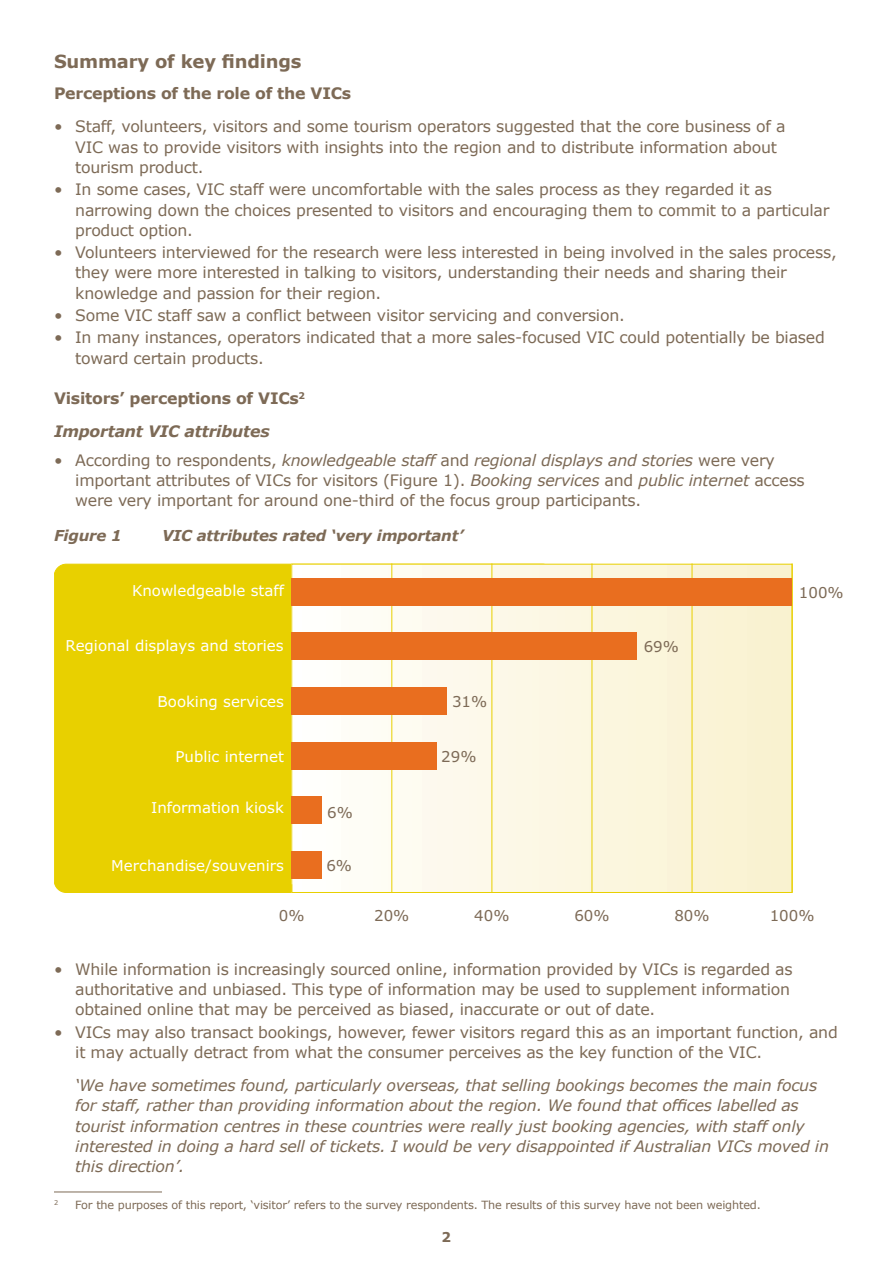
<style>
.page{position:relative;width:893px;height:1263px;background:#fff}
.page>*{position:absolute;margin:0;border:0;box-sizing:border-box;transform-origin:0 0}
.wis-h2-verdana{font:700 18px "Verdana";letter-spacing:-.01em;color:#7d6a56}
.wis-bullet{font:15.75px/20.2px "Verdana";letter-spacing:-.015em;color:#7d6a56}
.wis-bullet-3pt-below{font:15.75px/20.2px "Verdana";letter-spacing:-.015em;color:#7d6a56}
.wis_indent{font:italic 15.75px/20.2px "Verdana";letter-spacing:-.015em;color:#7d6a56}
.wis-h3{font:700 15.75px "Verdana";letter-spacing:-.015em;color:#7d6a56}
.wis_body{font:italic 700 15.75px "Verdana";letter-spacing:-.015em;color:#7d6a56}
.t1{font:15px "Verdana";color:#fff}
.wis-Table_headings{font:italic 700 15px "Verdana";letter-spacing:-.015em;color:#7d6a56}
.t2{font:15px "Verdana";color:#7d6a56}
.wis_body-2{font:700 13.5px "Verdana";color:#7d6a56}
.wis-footnote{font:11.25px "Verdana";letter-spacing:-.015em;color:#7d6a56}
.wis-footnote-2{font:6.6px "Verdana";color:#7d6a56}
.s1{font-style:italic}
</style>
<div class="page">
<hr style="left:54px;top:1192px;width:108px;height:1px;background:#7d6a56">
<div style="left:54px;top:564px;width:500px;height:328px;background:#e8d000;border-radius:12px"></div>
<div style="left:292px;top:564px;width:500px;height:328px;background:linear-gradient(to right,#fffefc,#f9f1ce)"></div>
<hr style="left:392px;top:563px;width:1px;height:329px;background:#e8d000">
<hr style="left:492px;top:563px;width:1px;height:329px;background:#e8d000">
<hr style="left:592px;top:563px;width:1px;height:329px;background:#e8d000">
<hr style="left:692px;top:563px;width:1px;height:329px;background:#e8d000">
<hr style="left:792px;top:563px;width:1px;height:329px;background:#e8d000">
<div style="left:292px;top:578px;width:500px;height:27px;background:#e96e1f"></div>
<div style="left:292px;top:632px;width:345px;height:28px;background:#e96e1f"></div>
<div style="left:292px;top:687px;width:155px;height:28px;background:#e96e1f"></div>
<div style="left:292px;top:742px;width:145px;height:27px;background:#e96e1f"></div>
<div style="left:292px;top:797px;width:30px;height:27px;background:#e96e1f"></div>
<div style="left:292px;top:851px;width:30px;height:28px;background:#e96e1f"></div>
<p class="wis-h2-verdana" style="left:54px;top:50px;width:249px">Summary of key findings</p>
<p class="wis-h3" style="left:54px;top:84px;width:299px">Perceptions of the role of the VICs</p>
<p class="wis-bullet" style="left:75px;top:116px;width:712px;text-indent:-21px">• Staff, volunteers, visitors and some tourism operators suggested that the core business of a<br>VIC was to provide visitors with insights into the region and to distribute information about tourism product.</p>
<p class="wis-bullet" style="left:75px;top:179px;width:756px;text-indent:-21px">• In some cases, VIC staff were uncomfortable with the sales process as they regarded it as narrowing down the choices presented to visitors and encouraging them to commit to a particular product option.</p>
<p class="wis-bullet" style="left:75px;top:242px;width:763px;text-indent:-21px">• Volunteers interviewed for the research were less interested in being involved in the sales process, they were more interested in talking to visitors, understanding their needs and sharing their knowledge and passion for their region.</p>
<p class="wis-bullet" style="left:54px;top:305px;width:572px">• Some VIC staff saw a conflict between visitor servicing and conversion.</p>
<p class="wis-bullet-3pt-below" style="left:75px;top:327px;width:751px;text-indent:-21px">• In many instances, operators indicated that a more sales-focused VIC could potentially be biased toward certain products.</p>
<p class="wis-h3" style="left:54px;top:388px;width:253px">Visitors’ perceptions of VICs<sup>2</sup></p>
<p class="wis_body" style="left:54px;top:421px;width:217px">Important VIC attributes</p>
<p class="wis-bullet-3pt-below" style="left:75px;top:449px;width:731px;text-indent:-21px">• According to respondents, <span class="s1">knowledgeable staff</span> and <span class="s1">regional displays and stories</span> were very important attributes of VICs for visitors (Figure 1). <span class="s1">Booking services</span> and <span class="s1">public internet</span> access were very important for around one-third of the focus group participants.</p>
<p class="wis-Table_headings" style="left:54px;top:526px;width:69px">Figure 1</p>
<p class="wis-Table_headings" style="left:162px;top:526px;width:303px">VIC attributes rated ‘very important’</p>
<p class="t1" style="left:132px;top:581px;width:153px">Knowledgeable staff</p>
<p class="t2" style="left:799px;top:583px;width:46px">100%</p>
<p class="t1" style="left:66px;top:636px;width:220px">Regional displays and stories</p>
<p class="t2" style="left:644px;top:637px;width:37px">69%</p>
<p class="t1" style="left:158px;top:692px;width:128px">Booking services</p>
<p class="t2" style="left:452px;top:692px;width:37px">31%</p>
<p class="t1" style="left:176px;top:746px;width:110px">Public internet</p>
<p class="t2" style="left:441px;top:747px;width:37px">29%</p>
<p class="t1" style="left:151px;top:798px;width:134px">Information kiosk</p>
<p class="t2" style="left:327px;top:803px;width:27px">6%</p>
<p class="t1" style="left:111px;top:856px;width:174px">Merchandise/souvenirs</p>
<p class="t2" style="left:326px;top:856px;width:27px">6%</p>
<p class="t2" style="left:279px;top:906px;width:27px">0%</p>
<p class="t2" style="left:374px;top:906px;width:37px">20%</p>
<p class="t2" style="left:474px;top:906px;width:37px">40%</p>
<p class="t2" style="left:574px;top:906px;width:37px">60%</p>
<p class="t2" style="left:674px;top:906px;width:37px">80%</p>
<p class="t2" style="left:770px;top:906px;width:46px">100%</p>
<p class="wis-bullet" style="left:75px;top:958px;width:719px;text-indent:-21px">• While information is increasingly sourced online, information provided by VICs is regarded as authoritative and unbiased. This type of information may be used to supplement information obtained online that may be perceived as biased, inaccurate or out of date.</p>
<p class="wis-bullet-3pt-below" style="left:75px;top:1021px;width:764px;text-indent:-21px">• VICs may also transact bookings, however, fewer visitors regard this as an important function, and it may actually detract from what the consumer perceives as the key function of the VIC.</p>
<p class="wis_indent" style="left:75px;top:1075px;width:755px">‘We have sometimes found, particularly overseas, that selling bookings becomes the main focus for staff, rather than providing information about the region. We found that offices labelled as tourist information centres in these countries were really just booking agencies, with staff only interested in doing a hard sell of tickets. I would be very disappointed if Australian VICs moved in this direction’.</p>
<p class="wis-footnote-2" style="left:54px;top:1198px;width:6px">2</p>
<p class="wis-footnote" style="left:75px;top:1198px;width:687px">For the purposes of this report, ‘visitor’ refers to the survey respondents. The results of this survey have not been weighted.</p>
<p class="wis_body-2" style="left:441px;top:1228px;width:11px">2</p>
</div>
